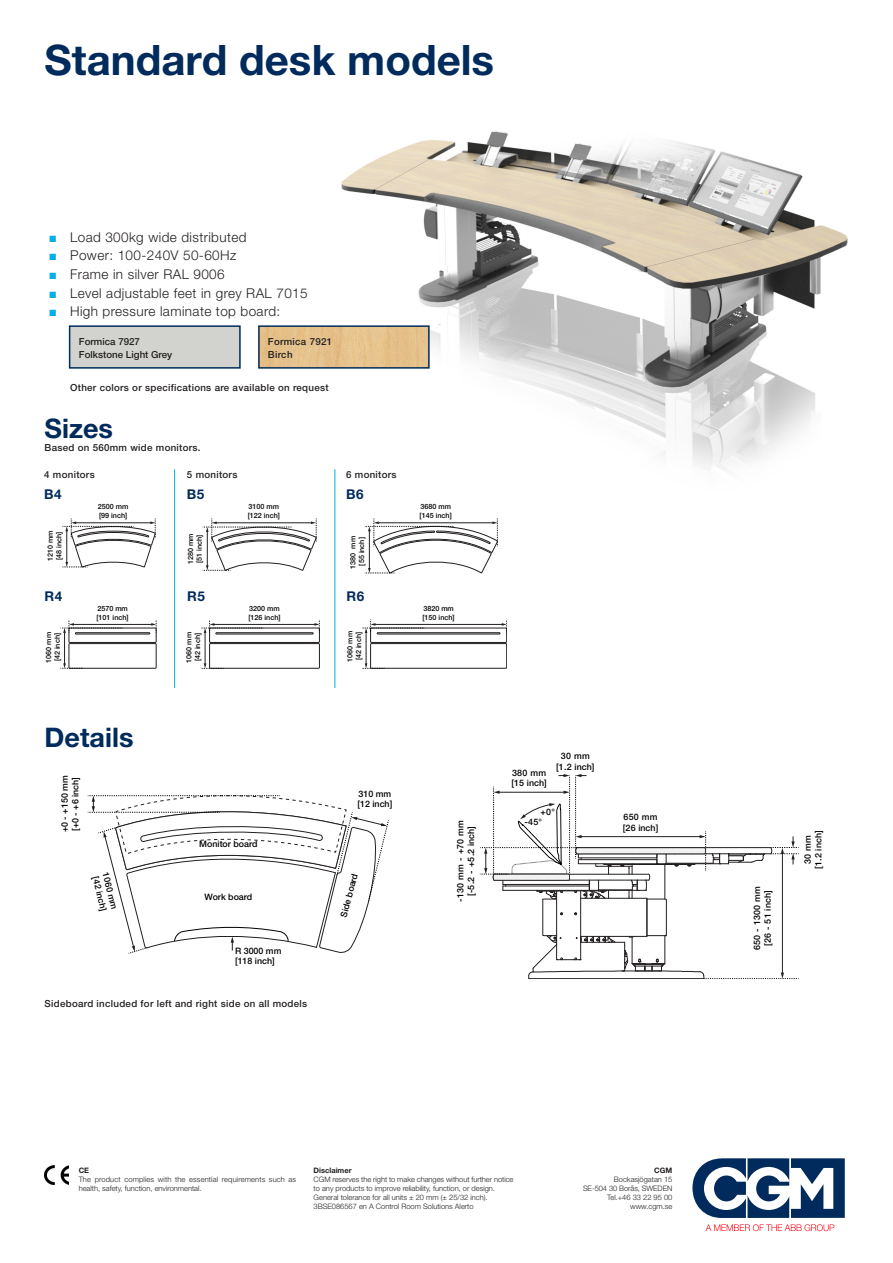
<style>
.page{position:relative;width:893px;height:1263px;background:#fff}
.page>*{position:absolute;margin:0;border:0;box-sizing:border-box;transform-origin:0 0}
.Page_headline{font:700 42px "Helvetica Neue LT Pro";color:#002b5c}
.Highlight_text_for_l{font:700 27px "Helvetica Neue LT Pro";color:#002b5c}
.t1{font:300 13.5px "Helvetica Neue LT Pro";letter-spacing:.03em;color:#231f20}
.Title_for_body_text{font:700 13.5px "Helvetica Neue LT Pro";letter-spacing:.03em;color:#002b5c}
.Footnotes{font:500 9.75px/12.5px "Helvetica Neue LT Pro";letter-spacing:.03em;color:#231f20}
.Footnotes-2{font:500 9.75px/12.5px "Helvetica Neue LT Pro";color:#231f20}
.t2{font:500 8.85px/10.6px "Helvetica Neue LT Pro";color:#000}
.t3{font:500 8.85px/10.6px "Helvetica Neue LT Pro";letter-spacing:.03em;color:#000;text-align:center}
.Legal{font:300 7.5px/9px "Helvetica Neue LT Pro";color:#231f20;text-align:right}
.Legal-2{font:300 7.5px/9px "Helvetica Neue LT Pro";letter-spacing:.02em;color:#231f20}
.t4{font:700 7.5px "Helvetica Neue LT Pro";color:#231f20}
.t5{font:500 7.2px/8.7px "Helvetica Neue LT Pro";color:#000}
.s1{font-family:"Arial";font-weight:400;color:#00afe6}
</style>
<div class="page">
<svg style="left:692px;top:1158px;width:153px;height:60px"></svg>
<svg style="left:706px;top:1224px;width:128px;height:7px"></svg>
<img style="left:45px;top:1165px;width:24px;height:19px">
<img style="left:341px;top:131px;width:507px;height:339px">
<svg style="left:480px;top:774px;width:319px;height:205px"></svg>
<img style="left:261px;top:328px;width:166px;height:38px">
<div style="left:258px;top:325px;width:172px;height:44px;border:2px solid #002b5c"></div>
<div style="left:69px;top:325px;width:172px;height:44px;border:2px solid #002b5c"></div>
<svg style="left:203px;top:518px;width:114px;height:53px"></svg>
<hr style="left:214px;top:624px;width:101px;height:1px;background:#231f20">
<div style="left:209px;top:628px;width:111px;height:15px;border:1px solid #231f20"></div>
<div style="left:209px;top:643px;width:111px;height:25px;border:1px solid #231f20"></div>
<div style="left:216px;top:632px;width:97px;height:2px;border:1px solid #231f20"></div>
<hr style="left:205px;top:632px;width:1px;height:32px;background:#231f20">
<svg style="left:201px;top:663px;width:23px;height:6px"></svg>
<svg style="left:201px;top:620px;width:63px;height:13px"></svg>
<svg style="left:315px;top:620px;width:5px;height:13px"></svg>
<svg style="left:365px;top:518px;width:133px;height:56px"></svg>
<hr style="left:375px;top:624px;width:128px;height:1px;background:#231f20">
<hr style="left:366px;top:632px;width:1px;height:32px;background:#231f20">
<div style="left:370px;top:628px;width:137px;height:15px;border:1px solid #231f20"></div>
<div style="left:377px;top:632px;width:123px;height:2px;border:1px solid #231f20"></div>
<div style="left:370px;top:643px;width:137px;height:25px;border:1px solid #231f20"></div>
<svg style="left:362px;top:663px;width:23px;height:6px"></svg>
<svg style="left:362px;top:619px;width:63px;height:14px"></svg>
<svg style="left:502px;top:620px;width:5px;height:13px"></svg>
<svg style="left:62px;top:518px;width:94px;height:50px"></svg>
<hr style="left:73px;top:624px;width:79px;height:1px;background:#231f20">
<div style="left:69px;top:628px;width:87px;height:15px;border:1px solid #231f20"></div>
<div style="left:69px;top:643px;width:87px;height:25px;border:1px solid #231f20"></div>
<div style="left:75px;top:632px;width:75px;height:2px;border:1px solid #231f20"></div>
<hr style="left:64px;top:632px;width:1px;height:32px;background:#231f20">
<svg style="left:61px;top:663px;width:23px;height:6px"></svg>
<svg style="left:61px;top:620px;width:62px;height:13px"></svg>
<svg style="left:151px;top:620px;width:6px;height:13px"></svg>
<hr style="left:174px;top:469px;width:1px;height:219px;background:#00afe6">
<hr style="left:335px;top:469px;width:1px;height:219px;background:#00afe6">
<svg style="left:88px;top:795px;width:301px;height:159px"></svg>
<p class="Page_headline" style="left:45px;top:34px;width:451px">Standard desk models</p>
<p class="t1" style="left:49px;top:228px;width:199px"><span class="s1">■</span> Load 300kg wide distributed</p>
<p class="t1" style="left:49px;top:247px;width:189px"><span class="s1">■</span> Power: 100-240V 50-60Hz</p>
<p class="t1" style="left:49px;top:266px;width:177px"><span class="s1">■</span> Frame in silver RAL 9006</p>
<p class="t1" style="left:49px;top:285px;width:260px"><span class="s1">■</span> Level adjustable feet in grey RAL 7015</p>
<p class="t1" style="left:49px;top:303px;width:233px"><span class="s1">■</span> High pressure laminate top board:</p>
<p class="Footnotes-2" style="left:79px;top:335px;width:95px">Formica 7927<br>Folkstone Light Grey</p>
<p class="Footnotes" style="left:268px;top:335px;width:66px">Formica 7921<br>Birch</p>
<p class="Footnotes" style="left:70px;top:381px;width:260px">Other colors or specifications are available on request</p>
<p class="Highlight_text_for_l" style="left:45px;top:412px;width:70px">Sizes</p>
<p class="Footnotes" style="left:45px;top:441px;width:158px">Based on 560mm wide monitors.</p>
<p class="Title_for_body_text" style="left:44px;top:485px;width:19px">B4</p>
<p class="Footnotes" style="left:44px;top:468px;width:52px">4 monitors</p>
<p class="Footnotes" style="left:187px;top:468px;width:52px">5 monitors</p>
<p class="Title_for_body_text" style="left:187px;top:485px;width:19px">B5</p>
<p class="Footnotes" style="left:346px;top:468px;width:52px">6 monitors</p>
<p class="Title_for_body_text" style="left:346px;top:485px;width:19px">B6</p>
<p class="t5" style="left:98px;top:502px;width:32px">2500 mm [99 inch]</p>
<p class="t5" style="left:248px;top:502px;width:34px">3100 mm [122 inch]</p>
<p class="t5" style="left:420px;top:502px;width:34px">3680 mm [145 inch]</p>
<p class="t5" style="left:46px;top:561px;width:32px;rotate:-90deg">1210 mm [48 inch]</p>
<p class="t5" style="left:186px;top:564px;width:32px;rotate:-90deg">1280 mm [51 inch]</p>
<p class="t5" style="left:348px;top:569px;width:34px;text-align:center;rotate:-90deg">1380 mm [55 inch]</p>
<p class="Title_for_body_text" style="left:45px;top:587px;width:19px">R4</p>
<p class="Title_for_body_text" style="left:187px;top:587px;width:19px">R5</p>
<p class="Title_for_body_text" style="left:346px;top:587px;width:19px">R6</p>
<p class="t5" style="left:96px;top:604px;width:34px">2570 mm [101 inch]</p>
<p class="t5" style="left:248px;top:604px;width:34px">3200 mm [126 inch]</p>
<p class="t5" style="left:422px;top:604px;width:34px">3820 mm [150 inch]</p>
<p class="t5" style="left:44px;top:662px;width:32px;rotate:-90deg">1060 mm [42 inch]</p>
<p class="t5" style="left:185px;top:662px;width:32px;rotate:-90deg">1060 mm [42 inch]</p>
<p class="t5" style="left:346px;top:662px;width:32px;rotate:-90deg">1060 mm [42 inch]</p>
<p class="Highlight_text_for_l" style="left:45px;top:721px;width:90px">Details</p>
<p class="t2" style="left:59px;top:832px;width:58px;rotate:-90deg">+0 - +150 mm [+0 - +6 inch]</p>
<p class="t2" style="left:111px;top:871px;width:39px;rotate:76deg">1060 mm [42 inch]</p>
<p class="t2" style="left:199px;top:838px;width:60px">Monitor board</p>
<p class="t2" style="left:204px;top:892px;width:49px">Work board</p>
<p class="t2" style="left:235px;top:945px;width:48px">R 3000 mm [118 inch]</p>
<p class="Footnotes" style="left:45px;top:997px;width:264px">Sideboard included for left and right side on all models</p>
<p class="t2" style="left:357px;top:788px;width:36px">310 mm [12 inch]</p>
<p class="t2" style="left:338px;top:915px;width:46px;rotate:-75deg">Side board</p>
<p class="t3" style="left:455px;top:902px;width:83px;rotate:-90deg">-130 mm - +70 mm [-5.2 - +5.2 inch]</p>
<p class="t2" style="left:556px;top:750px;width:40px;text-align:center">30 mm [1.2 inch]</p>
<p class="t3" style="left:511px;top:767px;width:37px;text-align:left">380 mm [15 inch]</p>
<p class="t2" style="left:524px;top:807px;width:32px;line-height:9.8px;text-indent:16px">+0° -45°</p>
<p class="t3" style="left:623px;top:811px;width:37px;text-align:left">650 mm [26 inch]</p>
<p class="t4" style="left:79px;top:1166px;width:12px">CE</p>
<p class="Legal-2" style="left:79px;top:1175px;width:219px">The product complies with the essential requirements such as health, safety, function, environmental.</p>
<p class="t4" style="left:314px;top:1166px;width:40px">Disclaimer</p>
<p class="Legal" style="left:314px;top:1175px;width:201px;text-align:left">CGM reserves the right to make changes without further notice to any products to improve reliability, function, or design.<br>General tolerance for all units ± 20 mm (± 25/32 inch).</p>
<p class="t4" style="left:654px;top:1166px;width:20px">CGM</p>
<p class="Legal" style="left:583px;top:1175px;width:91px">Bockasjögatan 15<br>SE-504 30 Borås, SWEDEN<br>Tel.+46 33 22 95 00</p>
<p class="Legal" style="left:314px;top:1202px;width:162px">3BSE086567 en A Control Room Solutions Alerto</p>
<p class="Legal" style="left:630px;top:1202px;width:44px">www.cgm.se</p>
<p class="t3" style="left:752px;top:950px;width:66px;rotate:-90deg">650 - 1300 mm [26 - 51 inch]</p>
<p class="t2" style="left:802px;top:869px;width:40px;text-align:center;rotate:-90deg">30 mm [1.2 inch]</p>
</div>
